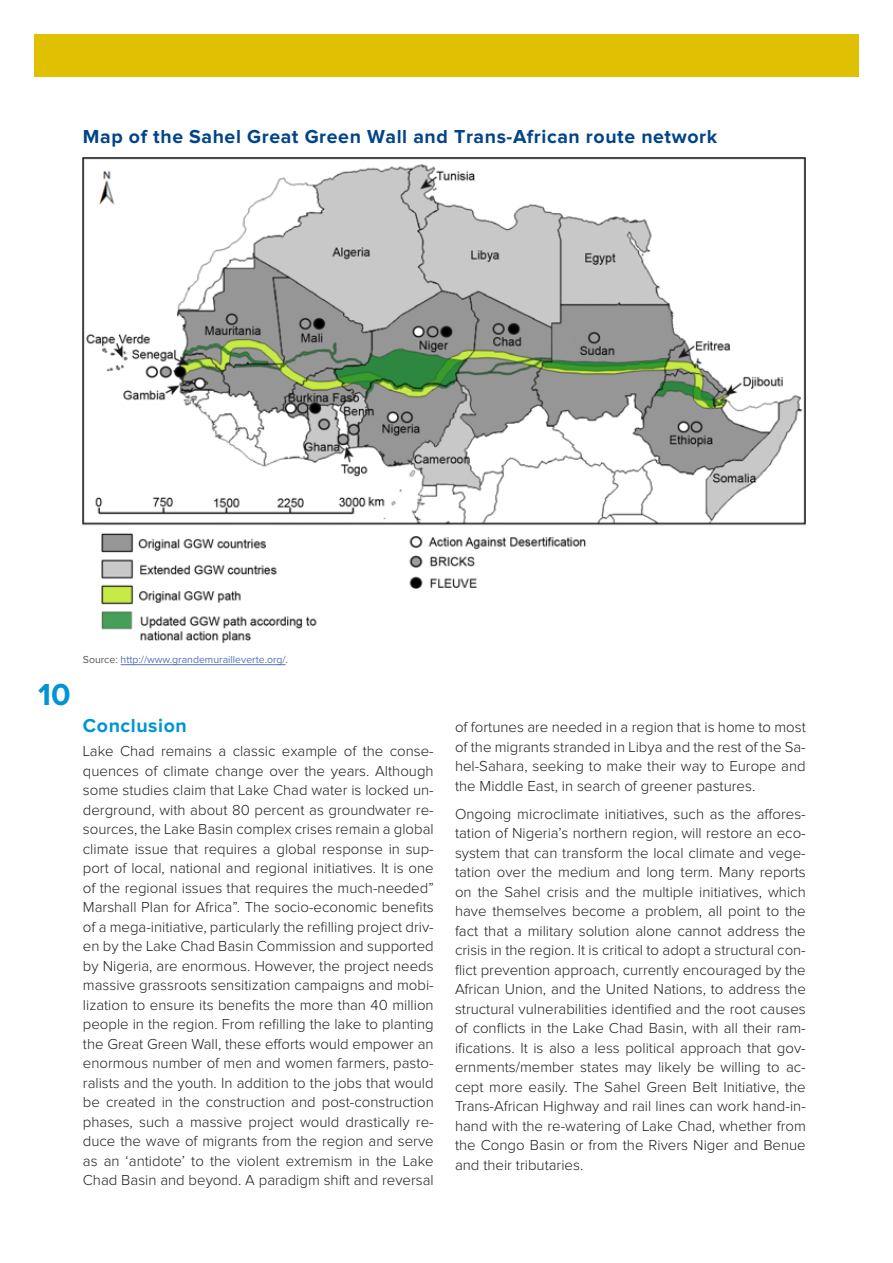
<style>
.page{position:relative;width:893px;height:1263px;background:#fff}
.page>*{position:absolute;margin:0;border:0;box-sizing:border-box;transform-origin:0 0}
.t1{font:700 31.5px "Proxima Nova";color:#0094d5}
.Table_heading{font:700 19.5px "Proxima Nova";letter-spacing:.03em;color:#014588}
.Head_2{font:700 19.5px "Proxima Nova";letter-spacing:.03em;color:#0094d5}
.Body{font:300 15px/19.5px "Proxima Nova";color:#231f20;text-align:justify}
.Footnote{font:10.5px "Proxima Nova";color:#5274b9}
.s1{color:#57585a}
</style>
<div class="page">
<div style="left:34px;top:34px;width:825px;height:43px;background:#e0c003"></div>
<hr style="left:121px;top:664px;width:165px;height:1px;background:#5274b9">
<img style="left:83px;top:158px;width:723px;height:484px">
<p class="Table_heading" style="left:83px;top:125px;width:636px">Map of the Sahel Great Green Wall and Trans-African route network</p>
<p class="t1" style="left:38px;top:677px;width:34px">10</p>
<p class="Footnote" style="left:83px;top:652px;width:207px"><span class="s1">Source:</span> http://www.grandemurailleverte.org/<span class="s1">.</span></p>
<p class="Head_2" style="left:83px;top:715px;width:105px">Conclusion</p>
<p class="Body" style="left:83px;top:742px;width:352px">Lake Chad remains a classic example of the conse&shy;quences of climate change over the years. Although some studies claim that Lake Chad water is locked un&shy;derground, with about 80 percent as groundwater re&shy;sources, the Lake Basin complex crises remain a global climate issue that requires a global response in sup&shy;port of local, national and regional initiatives. It is one of the regional issues that requires the much-needed” Marshall Plan for Africa”. The socio-economic benefits of a mega-initiative, particularly the refilling project driv&shy;en by the Lake Chad Basin Commission and supported by Nigeria, are enormous. However, the project needs massive grassroots sensitization campaigns and mobi&shy;lization to ensure its benefits the more than 40 million people in the region. From refilling the lake to planting the Great Green Wall, these efforts would empower an enormous number of men and women farmers, pasto&shy;ralists and the youth. In addition to the jobs that would be created in the construction and post-construction phases, such a massive project would drastically re&shy;duce the wave of migrants from the region and serve as an ‘antidote’ to the violent extremism in the Lake Chad Basin and beyond. A paradigm shift and reversal</p>
<p class="Body" style="left:455px;top:718px;width:352px">of fortunes are needed in a region that is home to most of the migrants stranded in Libya and the rest of the Sa&shy;hel-Sahara, seeking to make their way to Europe and the Middle East, in search of greener pastures.</p>
<p class="Body" style="left:455px;top:804px;width:352px">Ongoing microclimate initiatives, such as the affores&shy;tation of Nigeria’s northern region, will restore an eco&shy;system that can transform the local climate and vege&shy;tation over the medium and long term. Many reports on the Sahel crisis and the multiple initiatives, which have themselves become a problem, all point to the fact that a military solution alone cannot address the crisis in the region. It is critical to adopt a structural con&shy;flict prevention approach, currently encouraged by the African Union, and the United Nations, to address the structural vulnerabilities identified and the root causes of conflicts in the Lake Chad Basin, with all their ram&shy;ifications. It is also a less political approach that gov&shy;ernments/member states may likely be willing to ac&shy;cept more easily. The Sahel Green Belt Initiative, the Trans-African Highway and rail lines can work hand-in&shy;hand with the re-watering of Lake Chad, whether from the Congo Basin or from the Rivers Niger and Benue and their tributaries.</p>
</div>
